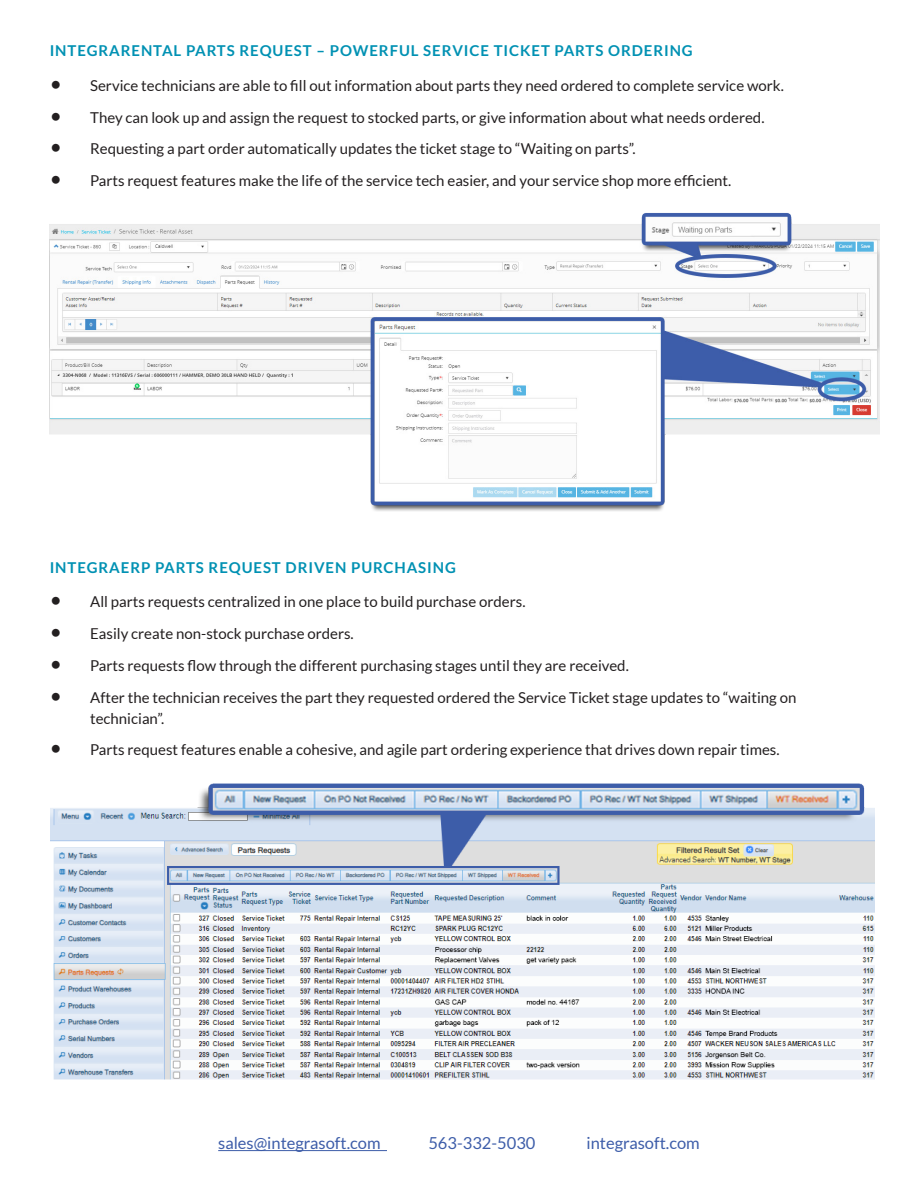
<style>
.page{position:relative;width:918px;height:1188px;background:#fff}
.page>*{position:absolute;margin:0;border:0;box-sizing:border-box;transform-origin:0 0}
.t1{font:16.5px "Lato";color:#3d5da9}
.t2{font:15px/21px "Lato";color:#231f20}
.t3{font:700 15px "Lato";letter-spacing:.06em;color:#0091b3}
.s1{font-size:21px}
</style>
<div class="page">
<hr style="left:218px;top:1150px;width:169px;height:1px;background:#3d5da9">
<img style="left:50px;top:783px;width:825px;height:297px">
<img style="left:50px;top:213px;width:830px;height:298px">
<p class="t3" style="left:50px;top:42px;width:645px">INTEGRARENTAL PARTS REQUEST – POWERFUL SERVICE TICKET PARTS ORDERING</p>
<p class="t2" style="left:50px;top:75px;width:736px"><span class="s1">•</span> Service technicians are able to fill out information about parts they need ordered to complete service work.</p>
<p class="t2" style="left:50px;top:107px;width:716px"><span class="s1">•</span> They can look up and assign the request to stocked parts, or give information about what needs ordered.</p>
<p class="t2" style="left:50px;top:138px;width:588px"><span class="s1">•</span> Requesting a part order automatically updates the ticket stage to “Waiting on parts”.</p>
<p class="t2" style="left:50px;top:170px;width:683px"><span class="s1">•</span> Parts request features make the life of the service tech easier, and your service shop more efficient.</p>
<p class="t3" style="left:50px;top:559px;width:408px">INTEGRAERP PARTS REQUEST DRIVEN PURCHASING</p>
<p class="t2" style="left:50px;top:591px;width:477px"><span class="s1">•</span> All parts requests centralized in one place to build purchase orders.</p>
<p class="t2" style="left:50px;top:623px;width:306px"><span class="s1">•</span> Easily create non-stock purchase orders.</p>
<p class="t2" style="left:50px;top:655px;width:581px"><span class="s1">•</span> Parts requests flow through the different purchasing stages until they are received.</p>
<p class="t2" style="left:90px;top:687px;width:708px;text-indent:-40px"><span class="s1">•</span> After the technician receives the part they requested ordered the Service Ticket stage updates to “waiting on technician”.</p>
<p class="t2" style="left:50px;top:739px;width:731px"><span class="s1">•</span> Parts request features enable a cohesive, and agile part ordering experience that drives down repair times.</p>
<p class="t1" style="left:218px;top:1134px;width:164px">sales@integrasoft.com</p>
<p class="t1" style="left:428px;top:1134px;width:109px">563-332-5030</p>
<p class="t1" style="left:586px;top:1134px;width:115px">integrasoft.com</p>
</div>
